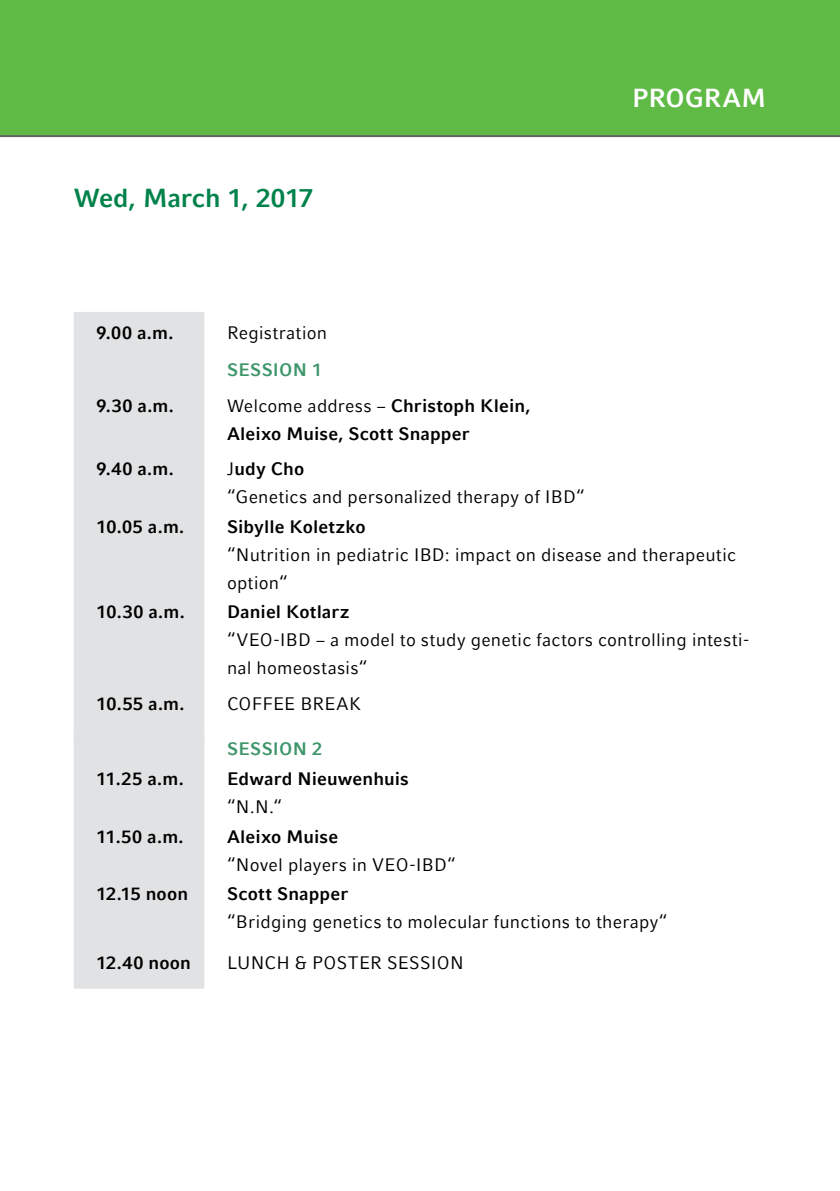
<style>
.page{position:relative;width:840px;height:1191px;background:#fff}
.page>*{position:absolute;margin:0;border:0;box-sizing:border-box;transform-origin:0 0}
.t1{font:700 26px "LMU Compatil Fact";letter-spacing:-.005em;color:#00824a}
.t2{font:700 26px "LMU Compatil Fact";color:#fff}
.t3{font:18px/28px "LMU Compatil Fact";letter-spacing:.01em;color:#000}
.t4{font:700 18px/28px "LMU Compatil Fact";letter-spacing:.01em;color:#000}
.t5{font:700 18px "LMU Compatil Fact";letter-spacing:.01em;color:#3f966b}
.s1{font-weight:400}
.s2{font-family:"Myriad Pro";font-weight:400}
.s3{font-weight:700}
.s4{font-family:"Myriad Pro"}
</style>
<div class="page">
<div style="left:0;top:0;width:839px;height:137px;background:#60bb46"></div>
<div style="left:74px;top:312px;width:130px;height:420px;background:#e1e2e3"></div>
<div style="left:74px;top:732px;width:130px;height:256px;background:#e1e2e3"></div>
<h1 class="t1" style="left:74px;top:182px;width:241px">Wed, March 1, 2017</h1>
<h1 class="t2" style="left:631px;top:83px;width:18px">PRO</h1>
<h1 class="t2" style="left:684px;top:83px;width:83px">GRAM</h1>
<p class="t4" style="left:96px;top:319px;width:78px">9.00 a.m.</p>
<p class="t3" style="left:227px;top:319px;width:102px">Registration</p>
<p class="t5" style="left:227px;top:359px;width:23px">Sess</p>
<p class="t5" style="left:273px;top:359px;width:51px">ion 1</p>
<p class="t4" style="left:96px;top:391px;width:79px">9.30 a.m.</p>
<p class="t4" style="left:227px;top:391px;width:305px"><span class="s1">Welcome address</span> <span class="s2">–</span> Christoph Klein,<br>Aleixo Muise, Scott Snapper</p>
<p class="t4" style="left:96px;top:455px;width:79px">9.40 a.m.</p>
<p class="t3" style="left:227px;top:455px;width:359px">J<span class="s3">udy Cho<br></span>“Genetics and personalized therapy of IBD“</p>
<p class="t4" style="left:96px;top:512px;width:89px">10.05 a.m.</p>
<p class="t4" style="left:227px;top:512px;width:140px">Sibylle Koletzko</p>
<p class="t3" style="left:227px;top:540px;width:510px">“Nutrition in pediatric IBD: impact on disease and therapeutic option“</p>
<p class="t4" style="left:96px;top:597px;width:90px">10.30 a.m.</p>
<p class="t3" style="left:227px;top:597px;width:523px"><span class="s3">Daniel Kotlarz<br></span>“VEO-IBD <span class="s4">–</span> a model to study genetic factors controlling intesti&shy;nal homeostasis“</p>
<p class="t4" style="left:96px;top:689px;width:89px">10.55 a.m.</p>
<p class="t3" style="left:227px;top:689px;width:24px">Coffee</p>
<p class="t3" style="left:300px;top:689px;width:13px">break</p>
<p class="t5" style="left:227px;top:738px;width:23px">Sess</p>
<p class="t5" style="left:273px;top:738px;width:51px">ion 2</p>
<p class="t4" style="left:96px;top:765px;width:89px">11.25 a.m.</p>
<p class="t4" style="left:227px;top:765px;width:183px">Edward Nieuwenhuis</p>
<p class="t3" style="left:227px;top:793px;width:57px">“N.N.“</p>
<p class="t4" style="left:96px;top:822px;width:88px">11.50 a.m.</p>
<p class="t4" style="left:227px;top:822px;width:113px">Aleixo Muise</p>
<p class="t3" style="left:227px;top:850px;width:230px">“Novel players in VEO-IBD“</p>
<p class="t4" style="left:96px;top:879px;width:93px">12.15 noon</p>
<p class="t4" style="left:227px;top:879px;width:123px">Scott Snapper</p>
<p class="t3" style="left:227px;top:908px;width:442px">“Bridging genetics to molecular functions to therapy“</p>
<p class="t4" style="left:96px;top:948px;width:96px">12.40 noon</p>
<p class="t3" style="left:227px;top:948px;width:24px">Lunch</p>
<p class="t3" style="left:295px;top:948px;width:41px">&amp; Poster</p>
<p class="t3" style="left:387px;top:948px;width:22px">Session</p>
</div>
